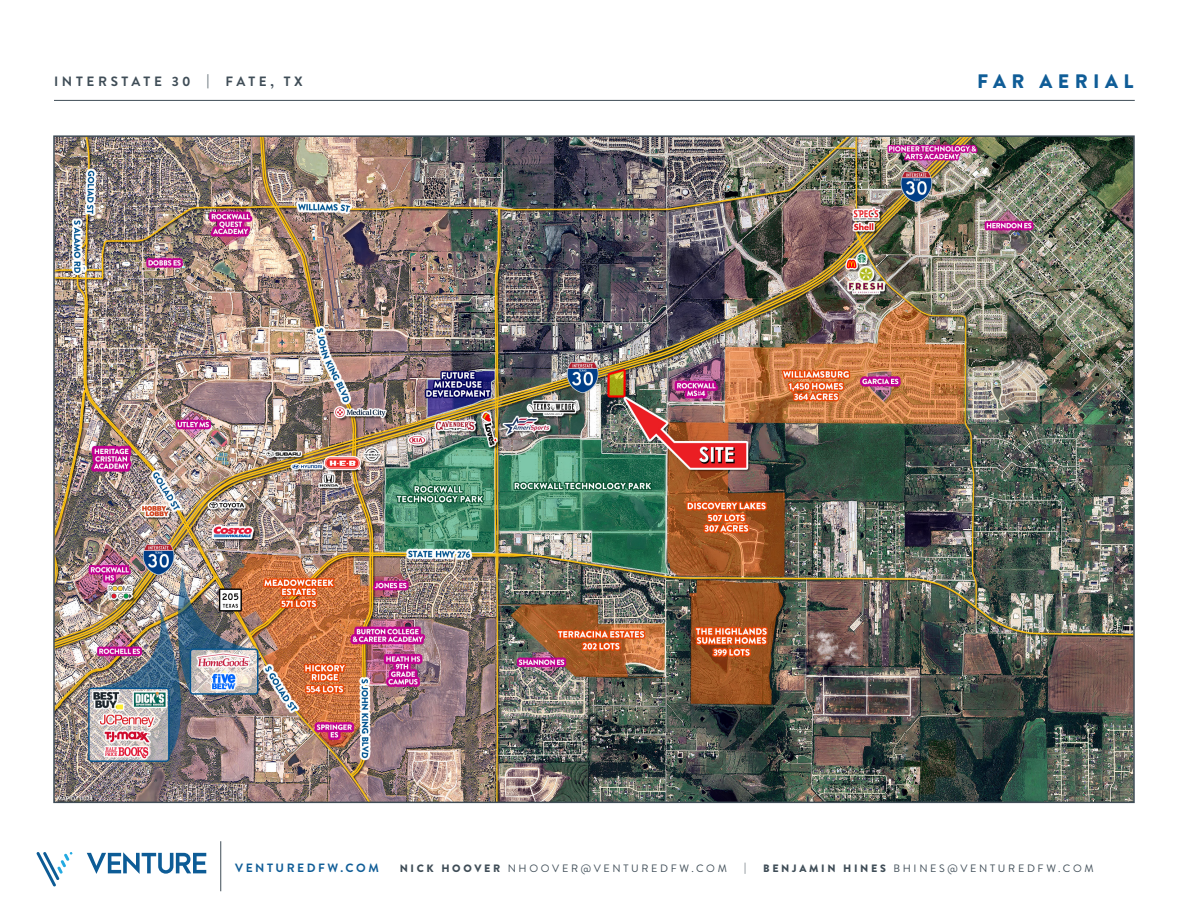
<style>
.page{position:relative;width:1188px;height:918px;background:#fff}
.page>*{position:absolute;margin:0;border:0;box-sizing:border-box;transform-origin:0 0}
.t1{font:900 19.5px "Brandon Grotesque";letter-spacing:.28em;color:#105d97}
.t2{font:700 13.5px "Brandon Grotesque";letter-spacing:.27em;color:#3f4d57}
.t3{font:700 12px "Brandon Grotesque";letter-spacing:.21em;color:#105d97}
.t4{font:10.65px "Brandon Grotesque";letter-spacing:.25em;color:#3f4d57}
.s1{font-weight:900}
</style>
<div class="page">
<svg style="left:37px;top:852px;width:36px;height:34px"></svg>
<svg style="left:87px;top:852px;width:119px;height:22px"></svg>
<hr style="left:220px;top:841px;width:1px;height:50px;background:#3f4d57">
<hr style="left:54px;top:100px;width:1081px;height:1px;background:#3f4d57">
<img style="left:56px;top:138px;width:1076px;height:662px">
<p class="t2" style="left:54px;top:72px;width:250px">INTERSTATE 30 | FATE, TX</p>
<p class="t1" style="left:977px;top:67px;width:158px">FAR AERIAL</p>
<p class="t3" style="left:235px;top:860px;width:145px">VENTUREDFW.COM</p>
<p class="t4" style="left:400px;top:861px;width:329px"><span class="s1">NICK HOOVER</span> NHOOVER@VENTUREDFW.COM</p>
<p class="t4" style="left:744px;top:861px;width:4px">|</p>
<p class="t4" style="left:763px;top:861px;width:332px"><span class="s1">BENJAMIN HINES</span> BHINES@VENTUREDFW.COM</p>
</div>
